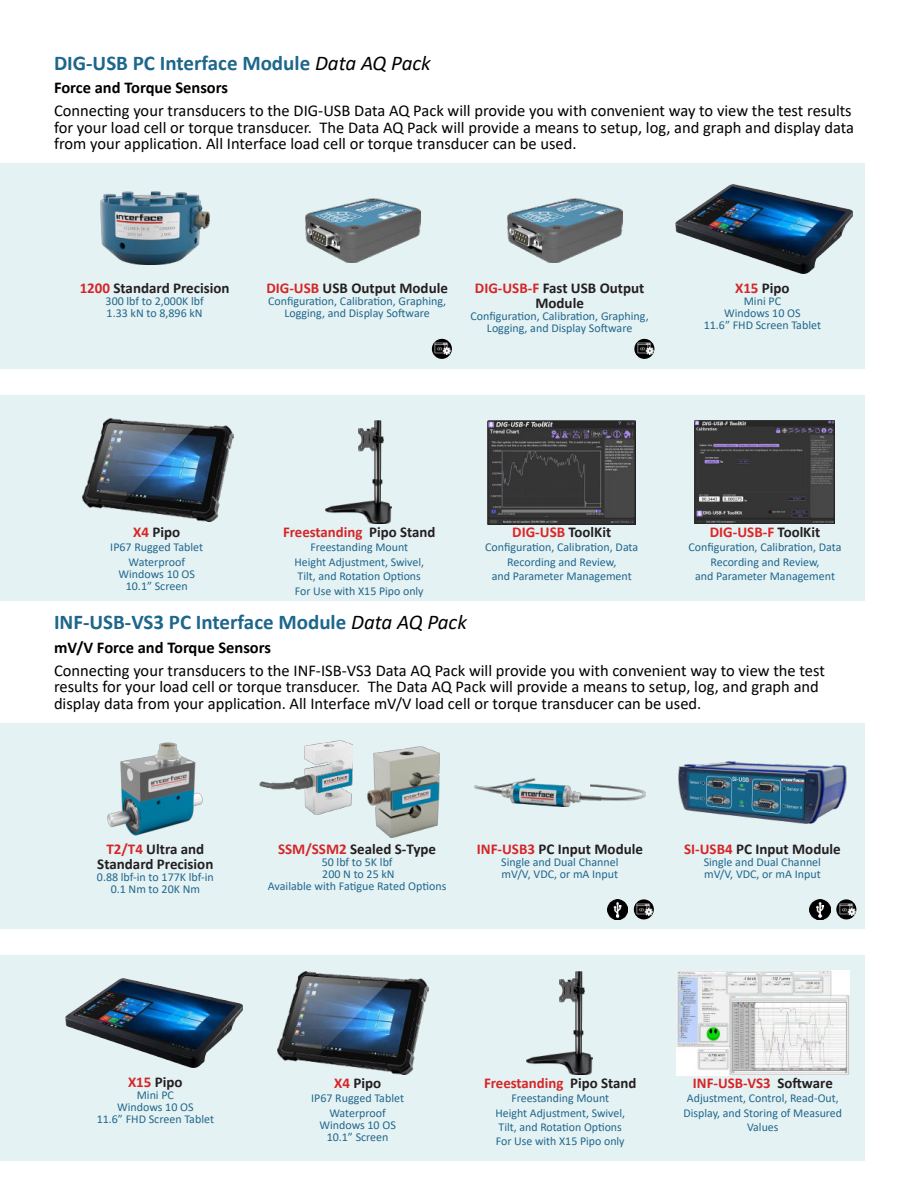
<style>
.page{position:relative;width:918px;height:1188px;background:#fff}
.page>*{position:absolute;margin:0;border:0;box-sizing:border-box;transform-origin:0 0}
.t1{font:700 21px "Calibri";color:#1d668c}
.t2{font:16.5px/16.5px "Calibri";color:#000}
.t3{font:700 16.5px "Calibri";color:#000}
.t4{font:700 15px/15px "Calibri";color:#231f20;text-align:center}
.t5{font:700 15px "Calibri";color:#d52628}
.t6{font:700 15px "Calibri";color:#de2526}
.t7{font:12px/12px "Calibri";color:#21678b;text-align:center}
.t8{font:12px/14.4px "Calibri";color:#21678c;text-align:center}
.s1{font-weight:400;font-style:italic;color:#000}
.s2{color:#d52628}
.s3{color:#231f20}
</style>
<div class="page">
<div style="left:0;top:956px;width:864px;height:205px;background:#e5f2f4"></div>
<div style="left:0;top:395px;width:864px;height:205px;background:#e5f2f4"></div>
<div style="left:0;top:163px;width:864px;height:205px;background:#e5f2f4"></div>
<div style="left:0;top:724px;width:864px;height:205px;background:#e5f2f4"></div>
<img style="left:676px;top:971px;width:174px;height:104px">
<img style="left:678px;top:762px;width:168px;height:61px">
<img style="left:810px;top:899px;width:20px;height:21px">
<svg style="left:836px;top:899px;width:20px;height:20px"></svg>
<img style="left:838px;top:900px;width:18px;height:19px">
<img style="left:475px;top:778px;width:170px;height:28px">
<img style="left:607px;top:899px;width:21px;height:21px">
<div style="left:634px;top:899px;width:20px;height:20px;background:#000;border-radius:50%"></div>
<img style="left:636px;top:900px;width:18px;height:19px">
<svg style="left:634px;top:339px;width:20px;height:20px"></svg>
<img style="left:636px;top:340px;width:18px;height:18px">
<div style="left:432px;top:339px;width:20px;height:20px;background:#000;border-radius:50%"></div>
<img style="left:434px;top:340px;width:18px;height:18px">
<img style="left:508px;top:199px;width:115px;height:64px">
<img style="left:305px;top:199px;width:115px;height:64px">
<img style="left:66px;top:979px;width:176px;height:88px">
<img style="left:527px;top:971px;width:65px;height:104px">
<img style="left:278px;top:971px;width:151px;height:104px">
<img style="left:675px;top:185px;width:177px;height:88px">
<img style="left:326px;top:421px;width:65px;height:103px">
<img style="left:83px;top:419px;width:151px;height:103px">
<img style="left:488px;top:420px;width:148px;height:104px">
<img style="left:694px;top:421px;width:141px;height:103px">
<img style="left:100px;top:191px;width:109px;height:73px">
<img style="left:259px;top:740px;width:94px;height:74px">
<img style="left:368px;top:747px;width:72px;height:91px">
<img style="left:108px;top:743px;width:95px;height:92px">
<h1 class="t1" style="left:54px;top:48px;width:378px">DIG-USB PC Interface Module <span class="s1">Data AQ Pack</span></h1>
<h2 class="t3" style="left:54px;top:76px;width:176px">Force and Torque Sensors</h2>
<p class="t2" style="left:54px;top:102px;width:802px">Connecting your transducers to the DIG-USB Data AQ Pack will provide you with convenient way to view the test results for your load cell or torque transducer. The Data AQ Pack will provide a means to setup, log, and graph and display data from your application. All Interface load cell or torque transducer can be used.</p>
<p class="t4" style="left:80px;top:281px;width:151px"><span class="s2">1200</span> Standard Precision</p>
<p class="t7" style="left:106px;top:295px;width:100px;text-align:left">300 lbf to 2,000K lbf<br>1.33 kN to 8,896 kN</p>
<p class="t4" style="left:266px;top:281px;width:183px"><span class="s2">DIG-USB</span> USB Output Module</p>
<p class="t7" style="left:268px;top:295px;width:180px">Configuration, Calibration, Graphing,<br>Logging, and Display Software</p>
<p class="t4" style="left:475px;top:281px;width:171px"><span class="s2">DIG-USB-F</span> Fast USB Output<br>Module</p>
<p class="t7" style="left:471px;top:310px;width:180px">Configuration, Calibration, Graphing,<br>Logging, and Display Software</p>
<p class="t4" style="left:735px;top:281px;width:56px"><span class="s2">X15</span> Pipo</p>
<p class="t7" style="left:704px;top:296px;width:119px">Mini PC<br>Windows 10 OS<br>11.6” FHD Screen Tablet</p>
<p class="t4" style="left:133px;top:524px;width:49px"><span class="s2">X4</span> Pipo</p>
<p class="t7" style="left:110px;top:540px;width:94px;line-height:14.4px">IP67 Rugged Tablet<br>Waterproof</p>
<p class="t7" style="left:118px;top:568px;width:78px">Windows 10 OS<br>10.1” Screen</p>
<p class="t5" style="left:283px;top:521px;width:154px">Freestanding <span class="s3">Pipo Stand</span></p>
<p class="t7" style="left:294px;top:540px;width:131px;line-height:14.4px">Freestanding Mount<br>Height Adjustment, Swivel,<br>Tilt, and Rotation Options<br>For Use with X15 Pipo only</p>
<p class="t6" style="left:512px;top:521px;width:100px">DIG-USB <span class="s3">ToolKit</span></p>
<p class="t8" style="left:485px;top:540px;width:155px">Configuration, Calibration, Data<br>Recording and Review,<br>and Parameter Management</p>
<p class="t6" style="left:710px;top:521px;width:112px">DIG-USB-F <span class="s3">ToolKit</span></p>
<p class="t8" style="left:689px;top:540px;width:155px">Configuration, Calibration, Data<br>Recording and Review,<br>and Parameter Management</p>
<h1 class="t1" style="left:54px;top:608px;width:414px">INF-USB-VS3 PC Interface Module <span class="s1">Data AQ Pack</span></h1>
<h2 class="t3" style="left:54px;top:635px;width:219px">mV/V Force and Torque Sensors</h2>
<p class="t2" style="left:54px;top:662px;width:772px">Connecting your transducers to the INF-ISB-VS3 Data AQ Pack will provide you with convenient way to view the test results for your load cell or torque transducer. The Data AQ Pack will provide a means to setup, log, and graph and display data from your application. All Interface mV/V load cell or torque transducer can be used.</p>
<p class="t4" style="left:97px;top:841px;width:118px"><span class="s2">T2/T4</span> Ultra and<br>Standard Precision</p>
<p class="t7" style="left:97px;top:871px;width:118px">0.88 lbf-in to 177K lbf-in<br>0.1 Nm to 20K Nm</p>
<p class="t4" style="left:278px;top:841px;width:160px"><span class="s2">SSM/SSM2</span> Sealed S-Type</p>
<p class="t7" style="left:268px;top:856px;width:180px">50 lbf to 5K lbf<br>200 N to 25 kN<br>Available with Fatigue Rated Options</p>
<p class="t4" style="left:477px;top:841px;width:168px"><span class="s2">INF-USB3</span> PC Input Module</p>
<p class="t7" style="left:501px;top:856px;width:119px;text-align:left">Single and Dual Channel mV/V, VDC, or mA Input</p>
<p class="t4" style="left:684px;top:841px;width:158px"><span class="s2">SI-USB4</span> PC Input Module</p>
<p class="t7" style="left:704px;top:856px;width:119px;text-align:left">Single and Dual Channel mV/V, VDC, or mA Input</p>
<p class="t4" style="left:128px;top:1075px;width:56px"><span class="s2">X15</span> Pipo</p>
<p class="t7" style="left:97px;top:1090px;width:119px">Mini PC<br>Windows 10 OS<br>11.6” FHD Screen Tablet</p>
<p class="t4" style="left:334px;top:1075px;width:49px"><span class="s2">X4</span> Pipo</p>
<p class="t7" style="left:311px;top:1091px;width:94px;line-height:14.4px">IP67 Rugged Tablet<br>Waterproof</p>
<p class="t7" style="left:319px;top:1118px;width:78px">Windows 10 OS<br>10.1” Screen</p>
<p class="t5" style="left:484px;top:1072px;width:154px">Freestanding <span class="s3">Pipo Stand</span></p>
<p class="t7" style="left:495px;top:1091px;width:131px;line-height:14.4px">Freestanding Mount<br>Height Adjustment, Swivel,<br>Tilt, and Rotation Options<br>For Use with X15 Pipo only</p>
<p class="t5" style="left:693px;top:1072px;width:141px">INF-USB-VS3 <span class="s3">Software</span></p>
<p class="t7" style="left:684px;top:1091px;width:160px;line-height:14.4px">Adjustment, Control, Read-Out,<br>Display, and Storing of Measured<br>Values</p>
</div>
